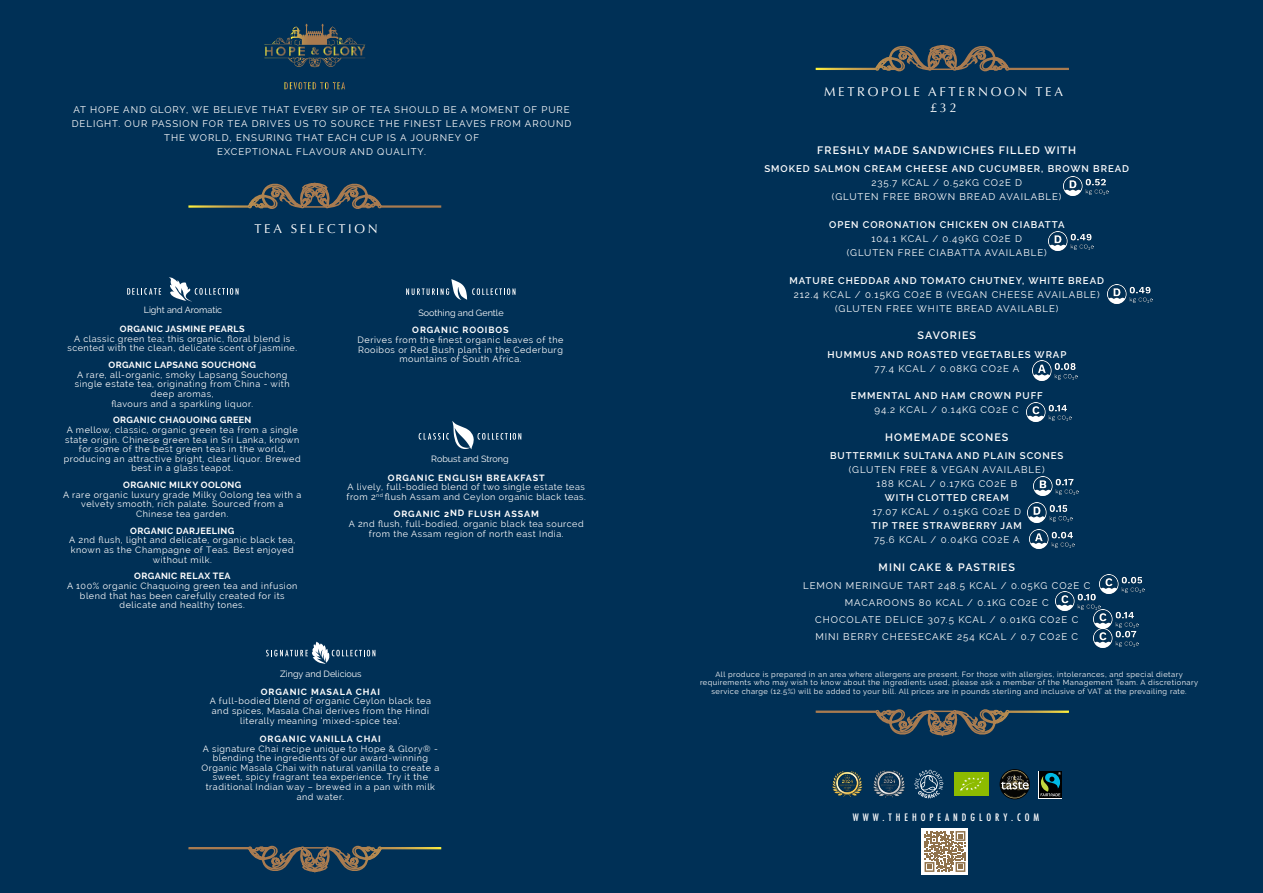
<style>
.page{position:relative;width:1263px;height:893px;background:#fff}
.page>*{position:absolute;margin:0;border:0;box-sizing:border-box;transform-origin:0 0}
.t1{font:12.9px/16px "Optima";letter-spacing:.21em;color:#fff;text-align:center}
.t2{font:600 10.65px "Raleway";letter-spacing:.1em;color:#fff}
.t3{font:500 condensed 10.05px "Futura";letter-spacing:.4em;color:#fff}
.t4{font:9.6px/14px "Raleway";letter-spacing:.1em;color:#fff;text-align:center}
.t5{font:600 9.6px "Raleway";letter-spacing:.1em;color:#fff}
.t6{font:9px/9.6px "Raleway";letter-spacing:.06em;color:#fff;text-align:center}
.t7{font:9px/9.6px "Raleway";letter-spacing:.06em;color:#fff;text-align:center}
.t8{font:700 9px "Raleway";letter-spacing:.04em;color:#fff}
.t9{font:700 9px "Raleway";letter-spacing:.1em;color:#fff}
.t10{font:9px "Raleway";color:#fff}
.t11{font:7.5px/8.6px "Raleway";letter-spacing:.06em;color:#fff;text-align:center}
</style>
<div class="page">
<div style="left:0;top:0;width:642px;height:893px;background:#003056"></div>
<svg style="left:127px;top:288px;width:34px;height:7px"></svg>
<svg style="left:169px;top:277px;width:70px;height:24px"></svg>
<svg style="left:264px;top:23px;width:101px;height:45px"></svg>
<svg style="left:284px;top:82px;width:61px;height:7px"></svg>
<svg style="left:188px;top:182px;width:254px;height:27px"></svg>
<svg style="left:188px;top:845px;width:254px;height:28px"></svg>
<svg style="left:266px;top:642px;width:109px;height:22px"></svg>
<svg style="left:419px;top:421px;width:102px;height:28px"></svg>
<svg style="left:406px;top:279px;width:109px;height:21px"></svg>
<div style="left:618px;top:0;width:645px;height:893px;background:#003056"></div>
<svg style="left:815px;top:45px;width:254px;height:27px"></svg>
<svg style="left:815px;top:709px;width:254px;height:28px"></svg>
<svg style="left:999px;top:769px;width:31px;height:30px"></svg>
<svg style="left:1001px;top:770px;width:28px;height:28px"></svg>
<svg style="left:914px;top:770px;width:29px;height:28px"></svg>
<div style="left:954px;top:773px;width:35px;height:23px;background:#8dbb00"></div>
<svg style="left:960px;top:777px;width:24px;height:14px"></svg>
<div style="left:1039px;top:771px;width:23px;height:27px;background:#000"></div>
<svg style="left:1040px;top:782px;width:21px;height:15px"></svg>
<svg style="left:1041px;top:772px;width:20px;height:24px"></svg>
<img style="left:832px;top:770px;width:73px;height:28px">
<div style="left:922px;top:828px;width:46px;height:47px;background:#fff"></div>
<svg style="left:924px;top:831px;width:41px;height:41px"></svg>
<img style="left:1030px;top:529px;width:45px;height:19px">
<img style="left:1064px;top:176px;width:45px;height:19px">
<img style="left:1049px;top:231px;width:45px;height:20px">
<img style="left:1033px;top:361px;width:45px;height:19px">
<img style="left:1033px;top:477px;width:45px;height:19px">
<img style="left:1107px;top:285px;width:45px;height:19px">
<img style="left:1027px;top:402px;width:45px;height:20px">
<img style="left:1028px;top:503px;width:45px;height:19px">
<img style="left:1100px;top:575px;width:45px;height:19px">
<img style="left:1055px;top:592px;width:45px;height:19px">
<img style="left:1094px;top:609px;width:45px;height:38px">
<p class="t4" style="left:72px;top:103px;width:501px">AT HOPE AND GLORY, WE BELIEVE THAT EVERY SIP OF TEA SHOULD BE A MOMENT OF PURE DELIGHT. OUR PASSION FOR TEA DRIVES US TO SOURCE THE FINEST LEAVES FROM AROUND THE WORLD, ENSURING THAT EACH CUP IS A JOURNEY OF<br>EXCEPTIONAL FLAVOUR AND QUALITY.</p>
<p class="t10" style="left:144px;top:305px;width:80px">Light and Aromatic</p>
<h1 class="t1" style="left:254px;top:221px;width:125px">TEA SELECTION</h1>
<p class="t10" style="left:418px;top:308px;width:87px">Soothing and Gentle</p>
<p class="t8" style="left:120px;top:324px;width:126px">ORGANIC JASMINE PEARLS</p>
<p class="t7" style="left:67px;top:334px;width:231px">A classic green tea; this organic, floral blend is scented with the clean, delicate scent of jasmine.</p>
<p class="t8" style="left:108px;top:360px;width:149px">ORGANIC LAPSANG SOUCHONG</p>
<p class="t6" style="left:75px;top:370px;width:216px">A rare, all-organic, smoky Lapsang Souchong single estate tea, originating from China - with deep aromas,<br>flavours and a sparkling liquor.</p>
<p class="t8" style="left:113px;top:415px;width:140px">ORGANIC CHAQUOING GREEN</p>
<p class="t6" style="left:64px;top:425px;width:238px">A mellow, classic, organic green tea from a single state origin. Chinese green tea in Sri Lanka, known for some of the best green teas in the world, producing an attractive bright, clear liquor. Brewed best in a glass teapot.</p>
<p class="t8" style="left:123px;top:480px;width:120px">ORGANIC MILKY OOLONG</p>
<p class="t6" style="left:63px;top:490px;width:240px">A rare organic luxury grade Milky Oolong tea with a velvety smooth, rich palate. Sourced from a<br>Chinese tea garden.</p>
<p class="t8" style="left:130px;top:525px;width:105px">ORGANIC DARJEELING</p>
<p class="t6" style="left:69px;top:535px;width:227px">A 2nd flush, light and delicate, organic black tea, known as the Champagne of Teas. Best enjoyed without milk.</p>
<p class="t8" style="left:134px;top:571px;width:98px">ORGANIC RELAX TEA</p>
<p class="t6" style="left:67px;top:581px;width:232px">A 100% organic Chaquoing green tea and infusion blend that has been carefully created for its delicate and healthy tones.</p>
<p class="t9" style="left:412px;top:325px;width:98px">ORGANIC ROOIBOS</p>
<p class="t6" style="left:358px;top:335px;width:207px">Derives from the finest organic leaves of the<br>Rooibos or Red Bush plant in the Cederburg mountains of South Africa.</p>
<p class="t10" style="left:431px;top:454px;width:79px">Robust and Strong</p>
<p class="t9" style="left:388px;top:472px;width:158px">ORGANIC ENGLISH BREAKFAST</p>
<p class="t7" style="left:347px;top:482px;width:241px;text-align:left">A lively, full-bodied blend of two single estate teas from 2<sup>nd</sup> flush Assam and Ceylon organic black teas.</p>
<p class="t9" style="left:394px;top:509px;width:147px">ORGANIC 2ND FLUSH ASSAM</p>
<p class="t7" style="left:349px;top:519px;width:236px">A 2nd flush, full-bodied, organic black tea sourced from the Assam region of north east India.</p>
<p class="t10" style="left:280px;top:669px;width:83px">Zingy and Delicious</p>
<p class="t9" style="left:261px;top:686px;width:121px">ORGANIC MASALA CHAI</p>
<p class="t6" style="left:210px;top:696px;width:223px">A full-bodied blend of organic Ceylon black tea and spices, Masala Chai derives from the Hindi literally meaning ‘mixed-spice tea’.</p>
<p class="t9" style="left:260px;top:734px;width:122px">ORGANIC VANILLA CHAI</p>
<p class="t6" style="left:201px;top:743px;width:239px">A signature Chai recipe unique to Hope &amp; Glory® - blending the ingredients of our award-winning Organic Masala Chai with natural vanilla to create a sweet, spicy fragrant tea experience. Try it the traditional Indian way – brewed in a pan with milk and water.</p>
<h1 class="t1" style="left:824px;top:83px;width:240px">METROPOLE AFTERNOON TEA £32</h1>
<p class="t2" style="left:817px;top:144px;width:260px">FRESHLY MADE SANDWICHES FILLED WITH</p>
<p class="t5" style="left:764px;top:163px;width:366px">SMOKED SALMON CREAM CHEESE AND CUCUMBER, BROWN BREAD</p>
<p class="t4" style="left:832px;top:176px;width:231px">235.7 KCAL / 0.52KG CO2E D<br>(GLUTEN FREE BROWN BREAD AVAILABLE)</p>
<p class="t5" style="left:829px;top:219px;width:237px">OPEN CORONATION CHICKEN ON CIABATTA</p>
<p class="t4" style="left:847px;top:232px;width:201px">104.1 KCAL / 0.49KG CO2E D<br>(GLUTEN FREE CIABATTA AVAILABLE)</p>
<p class="t5" style="left:789px;top:275px;width:316px">MATURE CHEDDAR AND TOMATO CHUTNEY, WHITE BREAD</p>
<p class="t4" style="left:794px;top:287px;width:307px">212.4 KCAL / 0.15KG CO2E B (VEGAN CHEESE AVAILABLE) (GLUTEN FREE WHITE BREAD AVAILABLE)</p>
<p class="t2" style="left:917px;top:330px;width:60px">SAVORIES</p>
<p class="t5" style="left:827px;top:349px;width:241px">HUMMUS AND ROASTED VEGETABLES WRAP</p>
<p class="t4" style="left:874px;top:361px;width:147px">77.4 KCAL / 0.08KG CO2E A</p>
<p class="t5" style="left:851px;top:390px;width:193px">EMMENTAL AND HAM CROWN PUFF</p>
<p class="t4" style="left:874px;top:403px;width:146px">94.2 KCAL / 0.14KG CO2E C</p>
<p class="t2" style="left:885px;top:431px;width:124px">HOMEMADE SCONES</p>
<p class="t5" style="left:830px;top:450px;width:235px">BUTTERMILK SULTANA AND PLAIN SCONES</p>
<p class="t4" style="left:849px;top:463px;width:197px">(GLUTEN FREE &amp; VEGAN AVAILABLE)<br>188 KCAL / 0.17KG CO2E B</p>
<p class="t5" style="left:885px;top:492px;width:125px">WITH CLOTTED CREAM</p>
<p class="t4" style="left:872px;top:505px;width:150px">17.07 KCAL / 0.15KG CO2E D</p>
<p class="t5" style="left:871px;top:520px;width:152px">TIP TREE STRAWBERRY JAM</p>
<p class="t4" style="left:874px;top:532px;width:147px">75.6 KCAL / 0.04KG CO2E A</p>
<p class="t2" style="left:879px;top:561px;width:138px">MINI CAKE &amp; PASTRIES</p>
<p class="t4" style="left:803px;top:577px;width:289px;line-height:17.1px">LEMON MERINGUE TART 248.5 KCAL / 0.05KG CO2E C MACAROONS 80 KCAL / 0.1KG CO2E C<br>CHOCOLATE DELICE 307.5 KCAL / 0.01KG CO2E C MINI BERRY CHEESECAKE 254 KCAL / 0.7 CO2E C</p>
<p class="t11" style="left:700px;top:670px;width:500px">All produce is prepared in an area where allergens are present. For those with allergies, intolerances, and special dietary requirements who may wish to know about the ingredients used, please ask a member of the Management Team. A discretionary service charge (12.5%) will be added to your bill. All prices are in pounds sterling and inclusive of VAT at the prevailing rate.</p>
<p class="t3" style="left:853px;top:810px;width:188px">WWW.THEHOPEANDGLORY.COM</p>
</div>
